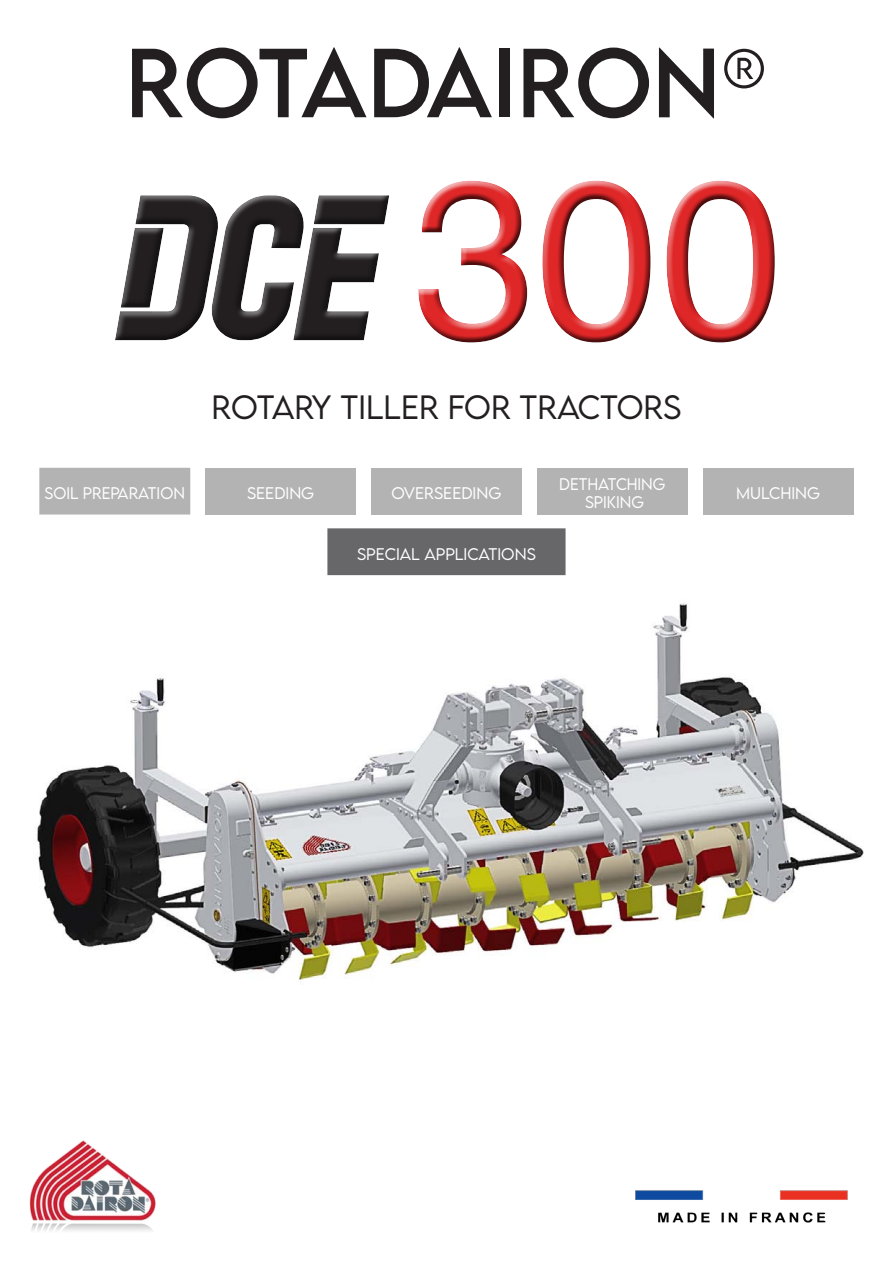
<style>
.page{position:relative;width:893px;height:1263px;background:#fff}
.page>*{position:absolute;margin:0;border:0;box-sizing:border-box;transform-origin:0 0}
.t1{font:225px "Swiss 721 BT";color:#df2728}
.t2{font:87px "LEMONMILK";color:#231f20}
.t3{font:300 30px "LEMONMILK";color:#231f20}
.t4{font:300 15px/18px "LEMONMILK";color:#fff;text-align:center}
</style>
<div class="page">
<img style="left:35px;top:575px;width:829px;height:405px">
<div style="left:328px;top:529px;width:237px;height:45px;background:#67676a"></div>
<div style="left:327px;top:528px;width:239px;height:47px;border:2px solid #67676a"></div>
<img style="left:635px;top:1190px;width:213px;height:33px">
<img style="left:29px;top:1140px;width:127px;height:91px">
<div style="left:40px;top:468px;width:150px;height:46px;background:#b3b3b4"></div>
<div style="left:205px;top:468px;width:151px;height:46px;background:#b3b3b4"></div>
<div style="left:371px;top:468px;width:151px;height:46px;background:#b3b3b4"></div>
<div style="left:537px;top:468px;width:151px;height:46px;background:#b3b3b4"></div>
<div style="left:703px;top:468px;width:151px;height:46px;background:#b3b3b4"></div>
<div style="left:110px;top:189px;width:288px;height:161px;background:#231f20;opacity:.75"></div>
<div style="left:416px;top:192px;width:366px;height:157px;background:#231f20;opacity:.75"></div>
<h2 class="t2" style="left:125px;top:26px;width:644px">ROTADAIRON®</h2>
<h1 class="t1" style="left:413px;top:121px;width:371px">300</h1>
<h3 class="t3" style="left:211px;top:388px;width:472px">ROTARY TILLER FOR TRACTORS</h3>
<p class="t4" style="left:45px;top:484px;width:142px">SOIL PREPARATION</p>
<p class="t4" style="left:247px;top:484px;width:69px">SEEDING</p>
<p class="t4" style="left:392px;top:484px;width:111px">OVERSEEDING</p>
<p class="t4" style="left:559px;top:475px;width:108px">DETHATCHING<br>SPIKING</p>
<p class="t4" style="left:736px;top:484px;width:86px">MULCHING</p>
<p class="t4" style="left:357px;top:545px;width:180px">SPECIAL APPLICATIONS</p>
</div>
